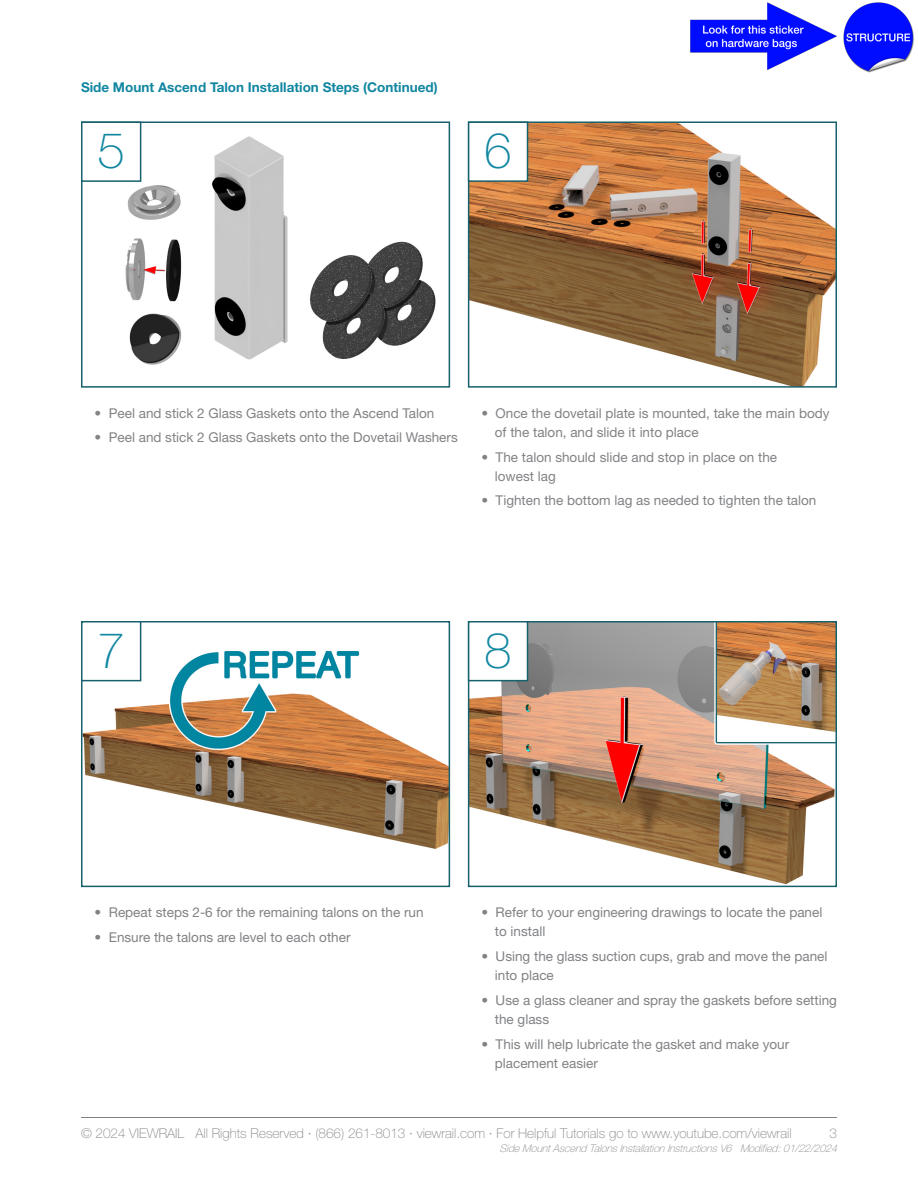
<style>
.page{position:relative;width:918px;height:1188px;background:#fff}
.page>*{position:absolute;margin:0;border:0;box-sizing:border-box;transform-origin:0 0}
.t1{font:100 49.5px "Helvetica Neue";color:#1186a1}
.Bullet_Points{font:13.5px/19.2px "Helvetica Neue";color:#808285}
.t2{font:100 13.5px "Helvetica Neue";color:#808285}
.t3{font:700 13.5px "Helvetica Neue";color:#1186a1}
.t4{font:italic 100 10.5px "Helvetica Neue";color:#808285}
</style>
<div class="page">
<img style="left:471px;top:624px;width:363px;height:260px">
<div style="left:468px;top:621px;width:369px;height:266px;border:2px solid #17616c"></div>
<img style="left:84px;top:624px;width:363px;height:225px">
<div style="left:81px;top:621px;width:369px;height:266px;border:2px solid #17616c"></div>
<img style="left:471px;top:125px;width:363px;height:260px">
<div style="left:468px;top:122px;width:369px;height:266px;border:2px solid #17616c"></div>
<img style="left:125px;top:125px;width:311px;height:240px">
<div style="left:81px;top:122px;width:369px;height:266px;border:2px solid #17616c"></div>
<div style="left:469px;top:622px;width:59px;height:59px;background:#fff"></div>
<div style="left:468px;top:621px;width:60px;height:60px;border:2px solid #17616c"></div>
<div style="left:82px;top:622px;width:59px;height:59px;background:#fff"></div>
<div style="left:81px;top:621px;width:60px;height:60px;border:2px solid #17616c"></div>
<div style="left:469px;top:122px;width:59px;height:59px;background:#fff"></div>
<div style="left:468px;top:122px;width:60px;height:60px;border:2px solid #17616c"></div>
<div style="left:82px;top:122px;width:59px;height:59px;background:#fff"></div>
<div style="left:81px;top:122px;width:60px;height:60px;border:2px solid #17616c"></div>
<hr style="left:81px;top:1117px;width:756px;height:1px;background:#808285">
<img style="left:690px;top:2px;width:224px;height:71px">
<p class="t3" style="left:81px;top:78px;width:358px">Side Mount Ascend Talon Installation Steps (Continued)</p>
<p class="t1" style="left:97px;top:122px;width:29px">5</p>
<p class="t1" style="left:484px;top:122px;width:29px">6</p>
<p class="Bullet_Points" style="left:94px;top:403px;width:341px">• Peel and stick 2 Glass Gaskets onto the Ascend Talon</p>
<p class="Bullet_Points" style="left:94px;top:428px;width:365px">• Peel and stick 2 Glass Gaskets onto the Dovetail Washers</p>
<p class="Bullet_Points" style="left:495px;top:403px;width:336px;text-indent:-14px">• Once the dovetail plate is mounted, take the main body of the talon, and slide it into place</p>
<p class="Bullet_Points" style="left:495px;top:447px;width:284px;text-indent:-14px">• The talon should slide and stop in place on the lowest lag</p>
<p class="Bullet_Points" style="left:481px;top:491px;width:337px">• Tighten the bottom lag as needed to tighten the talon</p>
<p class="t1" style="left:97px;top:622px;width:29px">7</p>
<p class="t1" style="left:484px;top:622px;width:29px">8</p>
<p class="Bullet_Points" style="left:94px;top:903px;width:331px">• Repeat steps 2-6 for the remaining talons on the run</p>
<p class="Bullet_Points" style="left:94px;top:927px;width:258px">• Ensure the talons are level to each other</p>
<p class="Bullet_Points" style="left:495px;top:903px;width:329px;text-indent:-14px">• Refer to your engineering drawings to locate the panel to install</p>
<p class="Bullet_Points" style="left:495px;top:946px;width:334px;text-indent:-14px">• Using the glass suction cups, grab and move the panel into place</p>
<p class="Bullet_Points" style="left:495px;top:990px;width:344px;text-indent:-14px">• Use a glass cleaner and spray the gaskets before setting the glass</p>
<p class="Bullet_Points" style="left:495px;top:1034px;width:296px;text-indent:-14px">• This will help lubricate the gasket and make your placement easier</p>
<p class="t2" style="left:81px;top:1125px;width:712px">© 2024 VIEWRAIL All Rights Reserved ∙ (866) 261-8013 ∙ viewrail.com ∙ For Helpful Tutorials go to www.youtube.com/viewrail</p>
<p class="t2" style="left:829px;top:1125px;width:9px">3</p>
<p class="t4" style="left:500px;top:1142px;width:342px">SideMountAscendTalonsInstallationInstructionsV6 Modified:01/22/2024</p>
</div>
